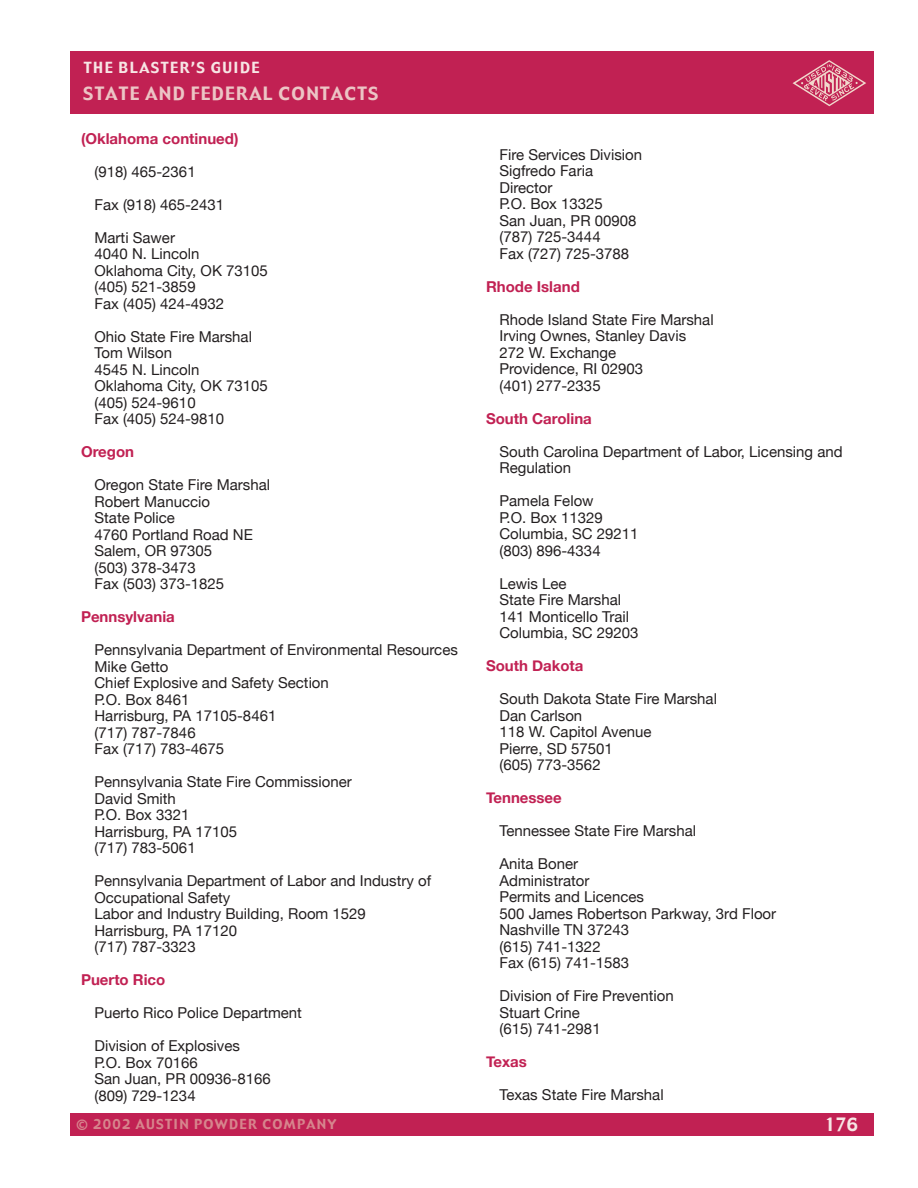
<style>
.page{position:relative;width:918px;height:1188px;background:#fff}
.page>*{position:absolute;margin:0;border:0;box-sizing:border-box;transform-origin:0 0}
.t1{font:18px "Gadget";letter-spacing:.075em;color:#ecc5c5}
.t2{font:18px "Gadget";color:#f7e6e5}
.t3{font:15px/16.5px "Helvetica Neue";color:#231f20}
.t4{font:700 15px "Helvetica Neue";color:#c12153}
.t5{font:15px "Gadget";letter-spacing:.1em;color:#f7e6e5}
.t6{font:13.5px "Gadget";letter-spacing:.1em;color:#d7858d}
</style>
<div class="page">
<div style="left:70px;top:51px;width:804px;height:63px;background:#c12153"></div>
<div style="left:70px;top:1113px;width:804px;height:23px;background:#c12153"></div>
<svg style="left:793px;top:60px;width:73px;height:46px"></svg>
<p class="t5" style="left:84px;top:57px;width:177px">THE BLASTER’S GUIDE</p>
<p class="t1" style="left:83px;top:81px;width:297px">STATE AND FEDERAL CONTACTS</p>
<p class="t4" style="left:81px;top:129px;width:159px">(Oklahoma continued)</p>
<p class="t3" style="left:94px;top:163px;width:103px">(918) 465-2361</p>
<p class="t3" style="left:94px;top:196px;width:131px">Fax (918) 465-2431</p>
<p class="t3" style="left:94px;top:229px;width:175px">Marti Sawer<br>4040 N. Lincoln<br>Oklahoma City, OK 73105 (405) 521-3859<br>Fax (405) 424-4932</p>
<p class="t3" style="left:94px;top:328px;width:175px">Ohio State Fire Marshal<br>Tom Wilson<br>4545 N. Lincoln<br>Oklahoma City, OK 73105 (405) 524-9610<br>Fax (405) 524-9810</p>
<p class="t4" style="left:81px;top:442px;width:55px">Oregon</p>
<p class="t3" style="left:94px;top:476px;width:177px">Oregon State Fire Marshal<br>Robert Manuccio<br>State Police<br>4760 Portland Road NE<br>Salem, OR 97305<br>(503) 378-3473<br>Fax (503) 373-1825</p>
<p class="t4" style="left:81px;top:607px;width:95px">Pennsylvania</p>
<p class="t3" style="left:94px;top:641px;width:365px">Pennsylvania Department of Environmental Resources<br>Mike Getto<br>Chief Explosive and Safety Section<br>P.O. Box 8461<br>Harrisburg, PA 17105-8461<br>(717) 787-7846<br>Fax (717) 783-4675</p>
<p class="t3" style="left:94px;top:773px;width:259px">Pennsylvania State Fire Commissioner<br>David Smith<br>P.O. Box 3321<br>Harrisburg, PA 17105<br>(717) 783-5061</p>
<p class="t3" style="left:94px;top:872px;width:338px">Pennsylvania Department of Labor and Industry of<br>Occupational Safety<br>Labor and Industry Building, Room 1529<br>Harrisburg, PA 17120<br>(717) 787-3323</p>
<p class="t4" style="left:81px;top:970px;width:86px">Puerto Rico</p>
<p class="t3" style="left:94px;top:1004px;width:209px">Puerto Rico Police Department</p>
<p class="t3" style="left:94px;top:1037px;width:178px">Division of Explosives<br>P.O. Box 70166<br>San Juan, PR 00936-8166 (809) 729-1234</p>
<p class="t3" style="left:500px;top:146px;width:144px">Fire Services Division<br>Sigfredo Faria<br>Director<br>P.O. Box 13325<br>San Juan, PR 00908 (787) 725-3444<br>Fax (727) 725-3788</p>
<p class="t4" style="left:486px;top:277px;width:95px">Rhode Island</p>
<p class="t3" style="left:500px;top:311px;width:216px">Rhode Island State Fire Marshal<br>Irving Ownes, Stanley Davis<br>272 W. Exchange<br>Providence, RI 02903<br>(401) 277-2335</p>
<p class="t4" style="left:486px;top:409px;width:107px">South Carolina</p>
<p class="t3" style="left:500px;top:443px;width:345px">South Carolina Department of Labor, Licensing and<br>Regulation</p>
<p class="t3" style="left:500px;top:492px;width:140px">Pamela Felow<br>P.O. Box 11329<br>Columbia, SC 29211 (803) 896-4334</p>
<p class="t3" style="left:500px;top:575px;width:140px">Lewis Lee<br>State Fire Marshal<br>141 Monticello Trail<br>Columbia, SC 29203</p>
<p class="t4" style="left:486px;top:657px;width:99px">South Dakota</p>
<p class="t3" style="left:500px;top:690px;width:219px">South Dakota State Fire Marshal<br>Dan Carlson<br>118 W. Capitol Avenue<br>Pierre, SD 57501<br>(605) 773-3562</p>
<p class="t4" style="left:486px;top:789px;width:77px">Tennessee</p>
<p class="t3" style="left:500px;top:822px;width:198px">Tennessee State Fire Marshal</p>
<p class="t3" style="left:500px;top:855px;width:278px">Anita Boner<br>Administrator<br>Permits and Licences<br>500 James Robertson Parkway, 3rd Floor<br>Nashville TN 37243<br>(615) 741-1322<br>Fax (615) 741-1583</p>
<p class="t3" style="left:500px;top:987px;width:176px">Division of Fire Prevention<br>Stuart Crine<br>(615) 741-2981</p>
<p class="t4" style="left:486px;top:1053px;width:42px">Texas</p>
<p class="t3" style="left:500px;top:1086px;width:166px">Texas State Fire Marshal</p>
<p class="t6" style="left:77px;top:1116px;width:262px">© 2002 AUSTIN POWDER COMPANY</p>
<p class="t2" style="left:824px;top:1113px;width:35px">176</p>
</div>
